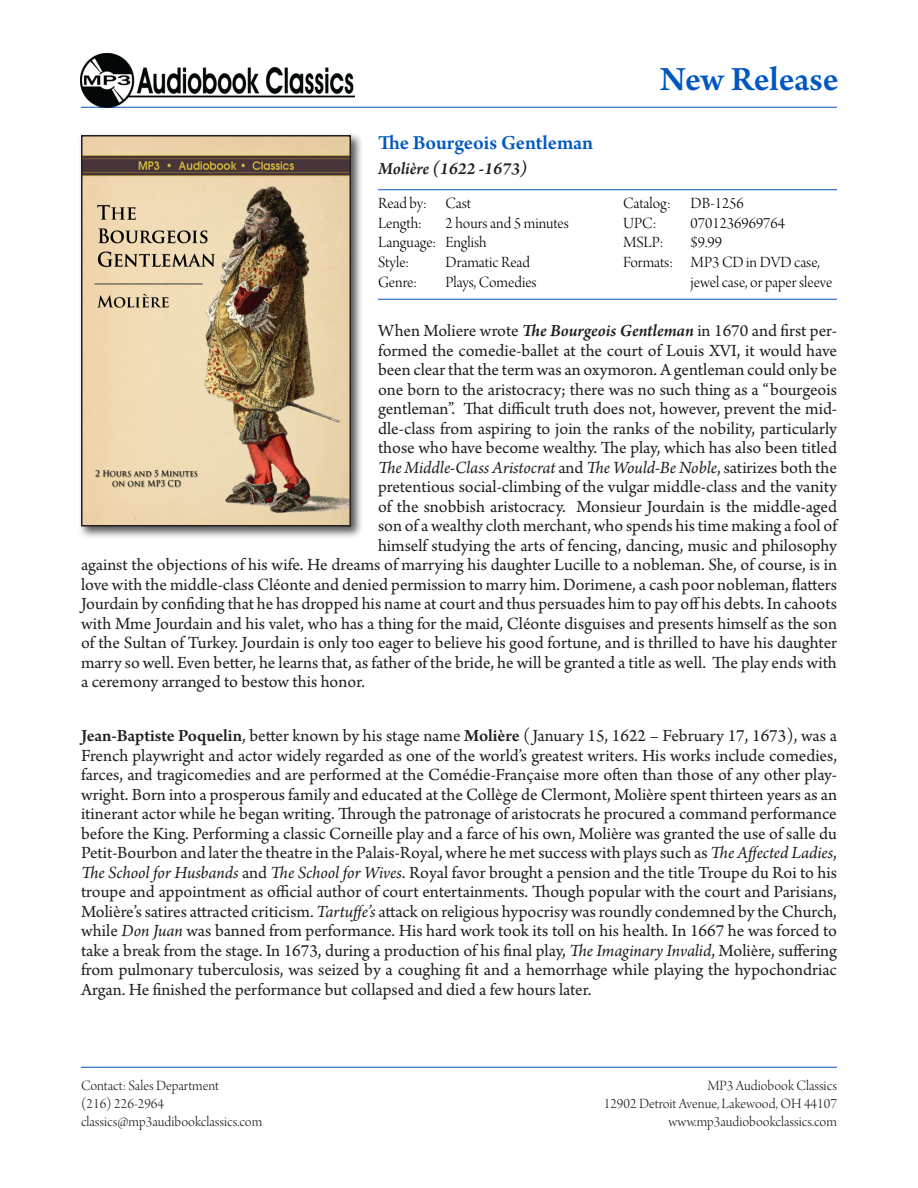
<style>
.page{position:relative;width:918px;height:1188px;background:#fff}
.page>*{position:absolute;margin:0;border:0;box-sizing:border-box;transform-origin:0 0}
.t1{font:600 36px "Arno Pro";letter-spacing:-.005em;color:#0057c2}
.t2{font:600 21px "Arno Pro";color:#0057c2}
.t3{font:18px/19.5px "Arno Pro";color:#231f20;text-align:justify}
.t4{font:italic 18px "Arno Pro";letter-spacing:-.005em;color:#231f20}
.Description{font:italic 600 18px "Arno Pro";color:#231f20}
.Data_table{font:16.5px/19.8px "Arno Pro Light Display";color:#000}
.Data_table_2{font:16.5px/19.8px "Arno Pro Light Display";color:#000}
.Description-2{font:15px "Arno Pro Light Display";color:#231f20}
.s1{font-weight:600;font-style:italic}
.s2{font-style:normal}
.s3{font-weight:600}
.s4{font-style:italic}
</style>
<div class="page">
<hr style="left:378px;top:189px;width:459px;height:1px;background:#0057c2">
<hr style="left:378px;top:299px;width:459px;height:1px;background:#0057c2">
<hr style="left:81px;top:1067px;width:756px;height:1px;background:#0057c2">
<hr style="left:81px;top:107px;width:756px;height:1px;background:#0057c2">
<div style="left:78px;top:132px;width:286px;height:407px;background:#231f20;opacity:.75"></div>
<img style="left:84px;top:138px;width:264px;height:385px">
<div style="left:81px;top:135px;width:270px;height:391px;border:2px solid #231f20"></div>
<img style="left:81px;top:54px;width:274px;height:54px">
<p class="t2" style="left:378px;top:131px;width:217px">The Bourgeois Gentleman</p>
<p class="Description" style="left:378px;top:158px;width:151px">Molière (1622 -1673)</p>
<p class="Data_table" style="left:378px;top:194px;width:95px">Read by: Cast<br>Length:</p>
<p class="Data_table" style="left:446px;top:214px;width:125px">2 hours and 5 minutes</p>
<p class="Data_table" style="left:378px;top:234px;width:110px">Language: English</p>
<p class="Data_table" style="left:378px;top:254px;width:33px">Style:</p>
<p class="Data_table" style="left:446px;top:254px;width:86px">Dramatic Read</p>
<p class="Data_table" style="left:378px;top:273px;width:40px">Genre:</p>
<p class="Data_table" style="left:446px;top:273px;width:93px">Plays, Comedies</p>
<p class="t1" style="left:660px;top:59px;width:180px">New Release</p>
<p class="Data_table_2" style="left:623px;top:194px;width:122px">Catalog: DB-1256</p>
<p class="Data_table_2" style="left:623px;top:214px;width:35px">UPC:</p>
<p class="Data_table_2" style="left:691px;top:214px;width:96px">0701236969764</p>
<p class="Data_table_2" style="left:623px;top:234px;width:42px">MSLP:</p>
<p class="Data_table_2" style="left:691px;top:234px;width:33px">$9.99</p>
<p class="Data_table_2" style="left:691px;top:254px;width:143px;text-indent:-68px">Formats: MP3 CD in DVD case, jewel case, or paper sleeve</p>
<p class="t3" style="left:378px;top:322px;width:461px">When Moliere wrote <span class="s1">The Bourgeois Gentleman</span> in 1670 and first per-</p>
<p class="t3" style="left:378px;top:341px;width:461px">formed the comedie-ballet at the court of Louis XVI, it would have</p>
<p class="t3" style="left:378px;top:361px;width:460px">been clear that the term was an oxymoron. A gentleman could only be</p>
<p class="t3" style="left:378px;top:380px;width:461px">one born to the aristocracy; there was no such thing as a “bourgeois</p>
<p class="t3" style="left:378px;top:400px;width:461px">gentleman”. That difficult truth does not, however, prevent the mid-</p>
<p class="t3" style="left:378px;top:419px;width:460px">dle-class from aspiring to join the ranks of the nobility, particularly</p>
<p class="t3" style="left:378px;top:439px;width:460px">those who have become wealthy. The play, which has also been titled</p>
<p class="t4" style="left:378px;top:457px;width:461px">The Middle-Class Aristocrat <span class="s2">and</span> The Would-Be Noble<span class="s2">, satirizes both the</span></p>
<p class="t3" style="left:378px;top:478px;width:460px">pretentious social-climbing of the vulgar middle-class and the vanity</p>
<p class="t3" style="left:378px;top:497px;width:460px">of the snobbish aristocracy. Monsieur Jourdain is the middle-aged</p>
<p class="t3" style="left:378px;top:517px;width:461px">son of a wealthy cloth merchant, who spends his time making a fool of</p>
<p class="t3" style="left:378px;top:536px;width:461px">himself studying the arts of fencing, dancing, music and philosophy</p>
<p class="t3" style="left:81px;top:556px;width:758px">against the objections of his wife. He dreams of marrying his daughter Lucille to a nobleman. She, of course, is in</p>
<p class="t3" style="left:81px;top:575px;width:757px">love with the middle-class Cléonte and denied permission to marry him. Dorimene, a cash poor nobleman, flatters</p>
<p class="t3" style="left:81px;top:595px;width:757px">Jourdain by confiding that he has dropped his name at court and thus persuades him to pay off his debts. In cahoots</p>
<p class="t3" style="left:81px;top:614px;width:758px">with Mme Jourdain and his valet, who has a thing for the maid, Cléonte disguises and presents himself as the son</p>
<p class="t3" style="left:81px;top:634px;width:757px">of the Sultan of Turkey. Jourdain is only too eager to believe his good fortune, and is thrilled to have his daughter</p>
<p class="t3" style="left:81px;top:653px;width:757px">marry so well. Even better, he learns that, as father of the bride, he will be granted a title as well. The play ends with</p>
<p class="t3" style="left:81px;top:673px;width:286px">a ceremony arranged to bestow this honor.</p>
<p class="t3" style="left:81px;top:727px;width:758px"><span class="s3">Jean-Baptiste Poquelin</span>, better known by his stage name <span class="s3">Molière</span> ( January 15, 1622 – February 17, 1673), was a French playwright and actor widely regarded as one of the world’s greatest writers. His works include comedies, farces, and tragicomedies and are performed at the Comédie-Française more often than those of any other play&shy;wright. Born into a prosperous family and educated at the Collège de Clermont, Molière spent thirteen years as an itinerant actor while he began writing. Through the patronage of aristocrats he procured a command performance before the King. Performing a classic Corneille play and a farce of his own, Molière was granted the use of salle du Petit-Bourbon and later the theatre in the Palais-Royal, where he met success with plays such as <span class="s4">The Affected Ladies</span>, <span class="s4">The School for Husbands</span> and <span class="s4">The School for Wives</span>. Royal favor brought a pension and the title Troupe du Roi to his troupe and appointment as official author of court entertainments. Though popular with the court and Parisians, Molière’s satires attracted criticism. <span class="s4">Tartuffe’s</span> attack on religious hypocrisy was roundly condemned by the Church, while <span class="s4">Don Juan</span> was banned from performance. His hard work took its toll on his health. In 1667 he was forced to take a break from the stage. In 1673, during a production of his final play, <span class="s4">The Imaginary Invalid</span>, Molière, suffering from pulmonary tuberculosis, was seized by a coughing fit and a hemorrhage while playing the hypochondriac Argan. He finished the performance but collapsed and died a few hours later.</p>
<p class="Description-2" style="left:81px;top:1078px;width:140px">Contact: Sales Department</p>
<p class="Description-2" style="left:81px;top:1096px;width:85px">(216) 226-2964</p>
<p class="Description-2" style="left:81px;top:1114px;width:183px">classics@mp3audibookclassics.com</p>
<p class="Description-2" style="left:707px;top:1078px;width:131px">MP3 Audiobook Classics</p>
<p class="Description-2" style="left:604px;top:1096px;width:235px">12902 Detroit Avenue, Lakewood, OH 44107</p>
<p class="Description-2" style="left:669px;top:1114px;width:170px">www.mp3audiobookclassics.com</p>
</div>
